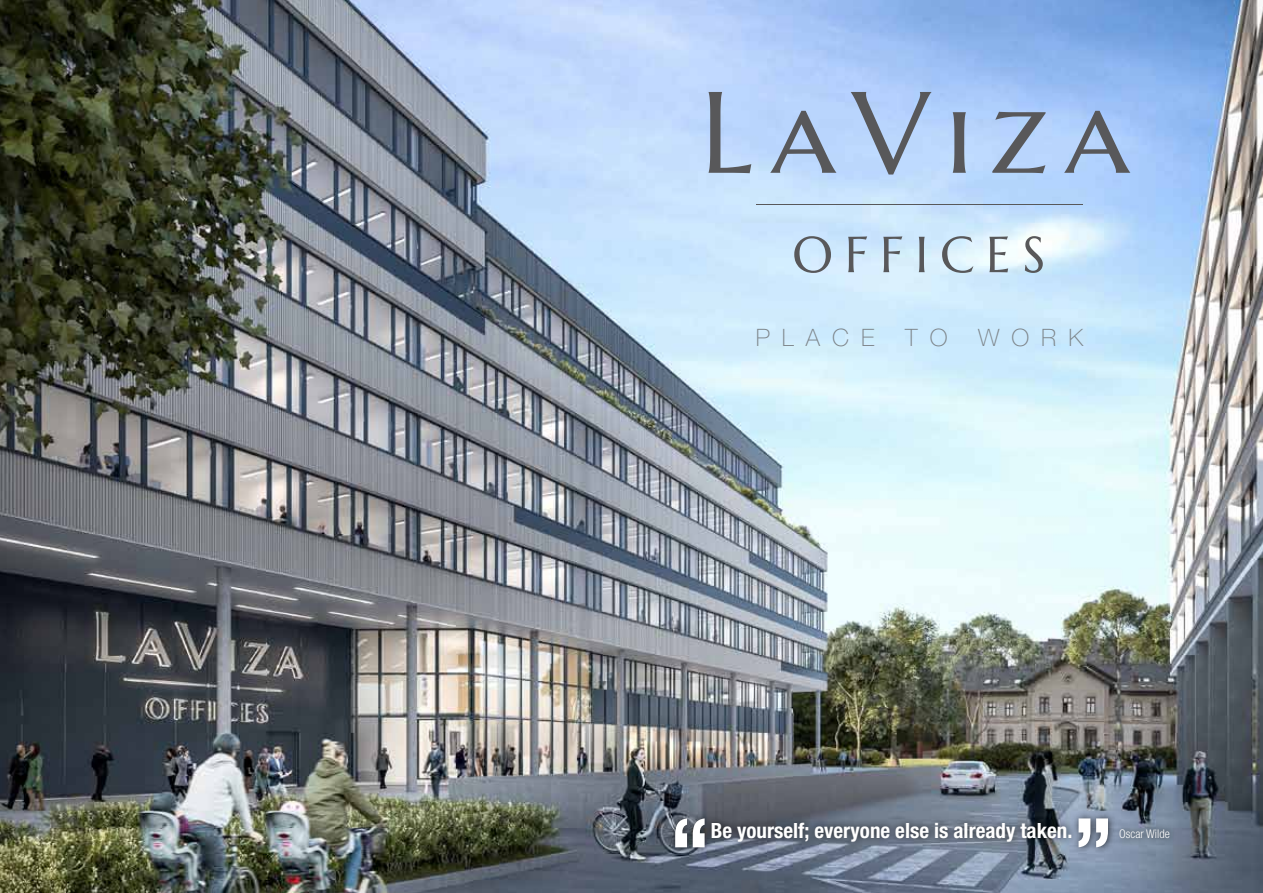
<style>
.page{position:relative;width:1263px;height:893px;background:#fff}
.page>*{position:absolute;margin:0;border:0;box-sizing:border-box;transform-origin:0 0}
.t1{font:700 condensed 90px "Helvetica Neue LT Pro";color:#fff}
.t2{font:100 24px "Helvetica Neue LT Pro";letter-spacing:.5em;color:#7c8388}
.t3{font:700 condensed 21px "Helvetica Neue LT Pro";color:#fff}
.t4{font:300 condensed 12px "Helvetica Neue LT Pro";color:#fff}
</style>
<div class="page">
<img style="left:0;top:0;width:1263px;height:893px">
<svg style="left:708px;top:92px;width:43px;height:81px;background:#9eb1cc"></svg>
<svg style="left:770px;top:111px;width:66px;height:62px;background:#9fb3cf"></svg>
<svg style="left:851px;top:92px;width:80px;height:83px;background:#a3b9d9"></svg>
<svg style="left:953px;top:112px;width:13px;height:61px"></svg>
<svg style="left:992px;top:112px;width:53px;height:61px;background:#97aac6"></svg>
<svg style="left:1064px;top:111px;width:66px;height:62px;background:#96aecf"></svg>
<svg style="left:794px;top:236px;width:37px;height:37px"></svg>
<svg style="left:848px;top:236px;width:19px;height:36px"></svg>
<svg style="left:883px;top:236px;width:19px;height:36px"></svg>
<svg style="left:919px;top:237px;width:6px;height:35px"></svg>
<svg style="left:942px;top:236px;width:31px;height:37px"></svg>
<svg style="left:989px;top:236px;width:19px;height:36px"></svg>
<svg style="left:1025px;top:236px;width:18px;height:37px"></svg>
<hr style="left:756px;top:204px;width:327px;height:1px;background:#58585a">
<div style="left:667px;top:810px;width:510px;height:45px;background:#000;opacity:.75"></div>
<p class="t2" style="left:756px;top:324px;width:120px">PLACE</p>
<p class="t2" style="left:905px;top:324px;width:44px">T O</p>
<p class="t2" style="left:978px;top:324px;width:106px">WORK</p>
<h1 class="t1" style="left:669px;top:797px;width:43px">“</h1>
<p class="t3" style="left:711px;top:818px;width:363px">Be yourself; everyone else is already taken.</p>
<h1 class="t1" style="left:1072px;top:797px;width:43px">”</h1>
<p class="t4" style="left:1119px;top:827px;width:52px">Oscar Wilde</p>
</div>
